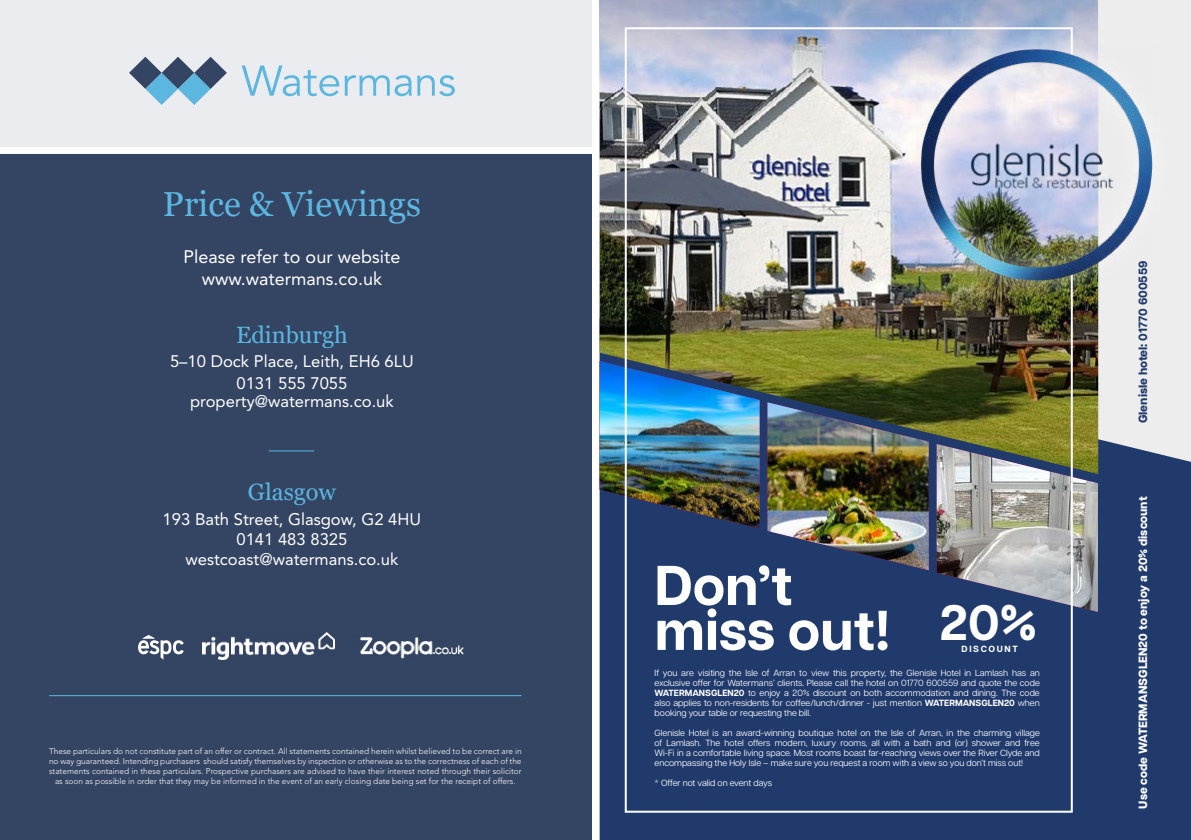
<style>
.page{position:relative;width:1191px;height:840px;background:#fff}
.page>*{position:absolute;margin:0;border:0;box-sizing:border-box;transform-origin:0 0}
.t1{font:700 55.8px/44.8px "Articulat CF";color:#fff}
.t2{font:700 49.6px "Articulat CF";color:#fff}
.t3{font:34.6px "Georgia";color:#5bb6e0}
.t4{font:23.6px "Georgia";color:#5bb6e0}
.t5{font:18px/21.6px "Avenir LT Std";color:#fff;text-align:center}
.t6{font:16.6px/20px "Avenir LT Std";color:#fff;text-align:center}
.t7{font:800 12px "Articulat CF";color:#fff}
.t8{font:800 12px "Articulat CF";color:#213a6c}
.t9{font:9px/10px "Articulat CF";color:#fff;text-align:justify}
.t10{font:700 9px "Articulat CF";letter-spacing:.18em;color:#fff}
.t11{font:300 8.4px/10px "Avenir LT Std";color:#fff;text-align:center}
.s1{font-weight:700}
</style>
<div class="page">
<div style="left:0;top:0;width:591px;height:147px;background:#ebecef"></div>
<div style="left:0;top:154px;width:591px;height:685px;background:#344463"></div>
<svg style="left:129px;top:57px;width:98px;height:48px"></svg>
<svg style="left:242px;top:65px;width:213px;height:31px"></svg>
<hr style="left:49px;top:694px;width:472px;height:1px;background:#5bb6e0">
<svg style="left:138px;top:635px;width:46px;height:24px"></svg>
<img style="left:202px;top:632px;width:133px;height:27px">
<img style="left:360px;top:637px;width:104px;height:22px">
<hr style="left:269px;top:450px;width:45px;height:1px;background:#5bb6e0">
<div style="left:599px;top:0;width:592px;height:460px;background:#ededed"></div>
<svg style="left:599px;top:318px;width:592px;height:521px;fill:#213a6c"></svg>
<img style="left:599px;top:113px;width:499px;height:331px">
<img style="left:599px;top:361px;width:25px;height:167px">
<svg style="left:599px;top:0;width:499px;height:113px;background:#9cabca"></svg>
<img style="left:1073px;top:444px;width:25px;height:167px">
<img style="left:624px;top:26px;width:449px;height:787px">
<div style="left:899px;top:27px;width:276px;height:276px;background:#fff;opacity:.75"></div>
<img style="left:916px;top:44px;width:240px;height:240px">
<h3 class="t3" style="left:163px;top:183px;width:260px">Price &amp; Viewings</h3>
<h3 class="t5" style="left:183px;top:246px;width:218px">Please refer to our website www.watermans.co.uk</h3>
<h3 class="t4" style="left:236px;top:320px;width:113px">Edinburgh</h3>
<h3 class="t6" style="left:170px;top:350px;width:245px;line-height:22px">5–10 Dock Place, Leith, EH6 6LU<br>0131 555 7055</h3>
<h3 class="t6" style="left:190px;top:391px;width:205px">property@watermans.co.uk</h3>
<h3 class="t4" style="left:248px;top:477px;width:89px">Glasgow</h3>
<h3 class="t6" style="left:163px;top:509px;width:260px">193 Bath Street, Glasgow, G2 4HU<br>0141 483 8325 westcoast@watermans.co.uk</h3>
<p class="t11" style="left:49px;top:745px;width:474px">These particulars do not constitute part of an offer or contract. All statements contained herein whilst believed to be correct are in no way guaranteed. Intending purchasers should satisfy themselves by inspection or otherwise as to the correctness of each of the statements contained in these particulars. Prospective purchasers are advised to have their interest noted through their solicitor as soon as possible in order that they may be informed in the event of an early closing date being set for the receipt of offers.</p>
<h1 class="t1" style="left:654px;top:561px;width:237px">Don’t miss out!</h1>
<p class="t9" style="left:654px;top:667px;width:387px">If you are visiting the Isle of Arran to view this property, the Glenisle Hotel in Lamlash has an exclusive offer for Watermans’ clients. Please call the hotel on 01770 600559 and quote the code <span class="s1">WATERMANSGLEN20</span> to enjoy a 20% discount on both accommodation and dining. The code also applies to non-residents for coffee/lunch/dinner - just mention <span class="s1">WATERMANSGLEN20</span> when booking your table or requesting the bill.</p>
<p class="t9" style="left:654px;top:727px;width:387px">Glenisle Hotel is an award-winning boutique hotel on the Isle of Arran, in the charming village of Lamlash. The hotel offers modern, luxury rooms, all with a bath and (or) shower and free Wi-Fi in a comfortable living space. Most rooms boast far-reaching views over the River Clyde and encompassing the Holy Isle – make sure you request a room with a view so you don’t miss out!</p>
<p class="t9" style="left:654px;top:776px;width:119px">* Offer not valid on event days</p>
<h2 class="t2" style="left:939px;top:586px;width:99px">20%</h2>
<p class="t10" style="left:961px;top:642px;width:58px">DISCOUNT</p>
<h3 class="t8" style="left:1134px;top:423px;width:164px;rotate:-90deg">Glenisle hotel: 01770 600559</h3>
<h3 class="t7" style="left:1134px;top:808px;width:313px;rotate:-90deg">Use code WATERMANSGLEN20 to enjoy a 20% discount</h3>
</div>
